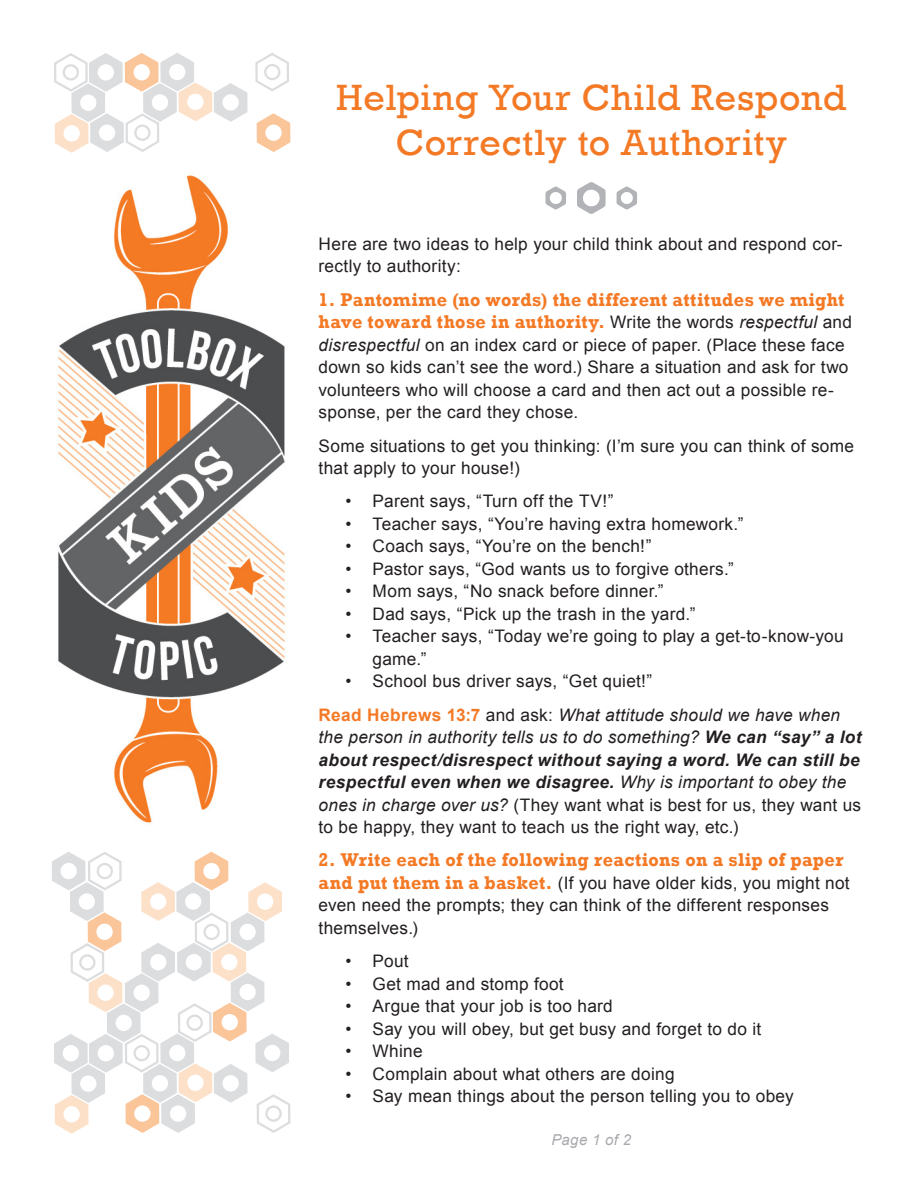
<style>
.page{position:relative;width:918px;height:1188px;background:#fff}
.page>*{position:absolute;margin:0;border:0;box-sizing:border-box;transform-origin:0 0}
.t1{font:37.5px/45px "Rockwell";letter-spacing:.015em;color:#f47925;text-align:center}
.TBX_Main_Text{font:700 18.9px/22.5px "Rockwell";letter-spacing:.02em;color:#f47925;scale:.95 1}
.TBX_Bullet_Points{font:17.25px/22.5px "Arial";letter-spacing:.015em;color:#231f20}
.TBX_Main_Text-2{font:17.25px/22.5px "Arial";letter-spacing:.015em;color:#231f20}
.TBX_Main_Text-3{font:italic 17.25px/22.5px "Arial";letter-spacing:.015em;color:#231f20}
.TBX_Main_Text-4{font:italic 15px "Arial";letter-spacing:.02em;color:#a8a9ad}
.s1{font-family:"Arial";font-weight:400;font-size:17.25px;color:#231f20}
.s2{font-family:"Arial";font-weight:400;font-style:italic;font-size:17.25px;color:#231f20}
.s3{font-style:italic}
.s4{font-weight:700;font-style:normal;color:#f47925}
.s5{font-style:normal}
.s6{font-weight:700}
.s7{font-family:"Rockwell";font-weight:700;font-size:18.9px;color:#f47925}
</style>
<div class="page">
<img style="left:58px;top:172px;width:227px;height:651px">
<svg style="left:257px;top:113px;width:33px;height:39px"></svg>
<svg style="left:54px;top:53px;width:194px;height:100px"></svg>
<svg style="left:255px;top:53px;width:34px;height:39px"></svg>
<svg style="left:52px;top:851px;width:239px;height:283px"></svg>
<svg style="left:577px;top:182px;width:29px;height:32px"></svg>
<svg style="left:617px;top:186px;width:20px;height:24px"></svg>
<svg style="left:546px;top:186px;width:20px;height:24px"></svg>
<p class="t1" style="left:336px;top:76px;width:511px">Helping Your Child Respond<br>Correctly to Authority</p>
<p class="TBX_Main_Text-2" style="left:319px;top:233px;width:526px">Here are two ideas to help your child think about and respond cor&shy;rectly to authority:</p>
<p class="TBX_Main_Text" style="left:319px;top:288px;width:563px">1. Pantomime (no words) the different attitudes we might have toward those in authority. <span class="s1">Write the words</span> <span class="s2">respectful</span> <span class="s1">and</span></p>
<p class="TBX_Main_Text-2" style="left:319px;top:334px;width:531px"><span class="s3">disrespectful</span> on an index card or piece of paper. (Place these face down so kids can’t see the word.) Share a situation and ask for two volunteers who will choose a card and then act out a possible re&shy;sponse, per the card they chose.</p>
<p class="TBX_Main_Text-2" style="left:319px;top:434px;width:537px">Some situations to get you thinking: (I’m sure you can think of some that apply to your house!)</p>
<p class="TBX_Bullet_Points" style="left:346px;top:490px;width:270px">• Parent says, “Turn off the TV!”</p>
<p class="TBX_Bullet_Points" style="left:346px;top:513px;width:399px">• Teacher says, “You’re having extra homework.”</p>
<p class="TBX_Bullet_Points" style="left:346px;top:535px;width:307px">• Coach says, “You’re on the bench!”</p>
<p class="TBX_Bullet_Points" style="left:346px;top:558px;width:390px">• Pastor says, “God wants us to forgive others.”</p>
<p class="TBX_Bullet_Points" style="left:346px;top:580px;width:320px">• Mom says, “No snack before dinner.”</p>
<p class="TBX_Bullet_Points" style="left:346px;top:603px;width:351px">• Dad says, “Pick up the trash in the yard.”</p>
<p class="TBX_Bullet_Points" style="left:373px;top:625px;width:473px;text-indent:-27px">• Teacher says, “Today we’re going to play a get-to-know-you game.”</p>
<p class="TBX_Bullet_Points" style="left:346px;top:670px;width:308px">• School bus driver says, “Get quiet!”</p>
<p class="TBX_Main_Text-3" style="left:319px;top:704px;width:544px"><span class="s4">Read Hebrews 13:7</span> <span class="s5">and ask:</span> What attitude should we have when the person in authority tells us to do something? <span class="s6">We can “say” a lot about respect/disrespect without saying a word. We can still be respectful even when we disagree.</span> Why is important to obey the ones in charge over us? <span class="s5">(They want what is best for us, they want us to be happy, they want to teach us the right way, etc.)</span></p>
<p class="TBX_Main_Text" style="left:319px;top:849px;width:554px">2. Write each of the following reactions on a slip of paper</p>
<p class="TBX_Main_Text-2" style="left:319px;top:872px;width:533px"><span class="s7">and put them in a basket.</span> (If you have older kids, you might not even need the prompts; they can think of the different responses themselves.)</p>
<p class="TBX_Bullet_Points" style="left:346px;top:950px;width:65px">• Pout</p>
<p class="TBX_Bullet_Points" style="left:346px;top:973px;width:220px">• Get mad and stomp foot</p>
<p class="TBX_Bullet_Points" style="left:346px;top:995px;width:269px">• Argue that your job is too hard</p>
<p class="TBX_Bullet_Points" style="left:346px;top:1018px;width:417px">• Say you will obey, but get busy and forget to do it</p>
<p class="TBX_Bullet_Points" style="left:346px;top:1040px;width:79px">• Whine</p>
<p class="TBX_Bullet_Points" style="left:346px;top:1063px;width:331px">• Complain about what others are doing</p>
<p class="TBX_Bullet_Points" style="left:346px;top:1085px;width:450px">• Say mean things about the person telling you to obey</p>
<p class="TBX_Main_Text-4" style="left:551px;top:1130px;width:81px">Page 1 of 2</p>
</div>
